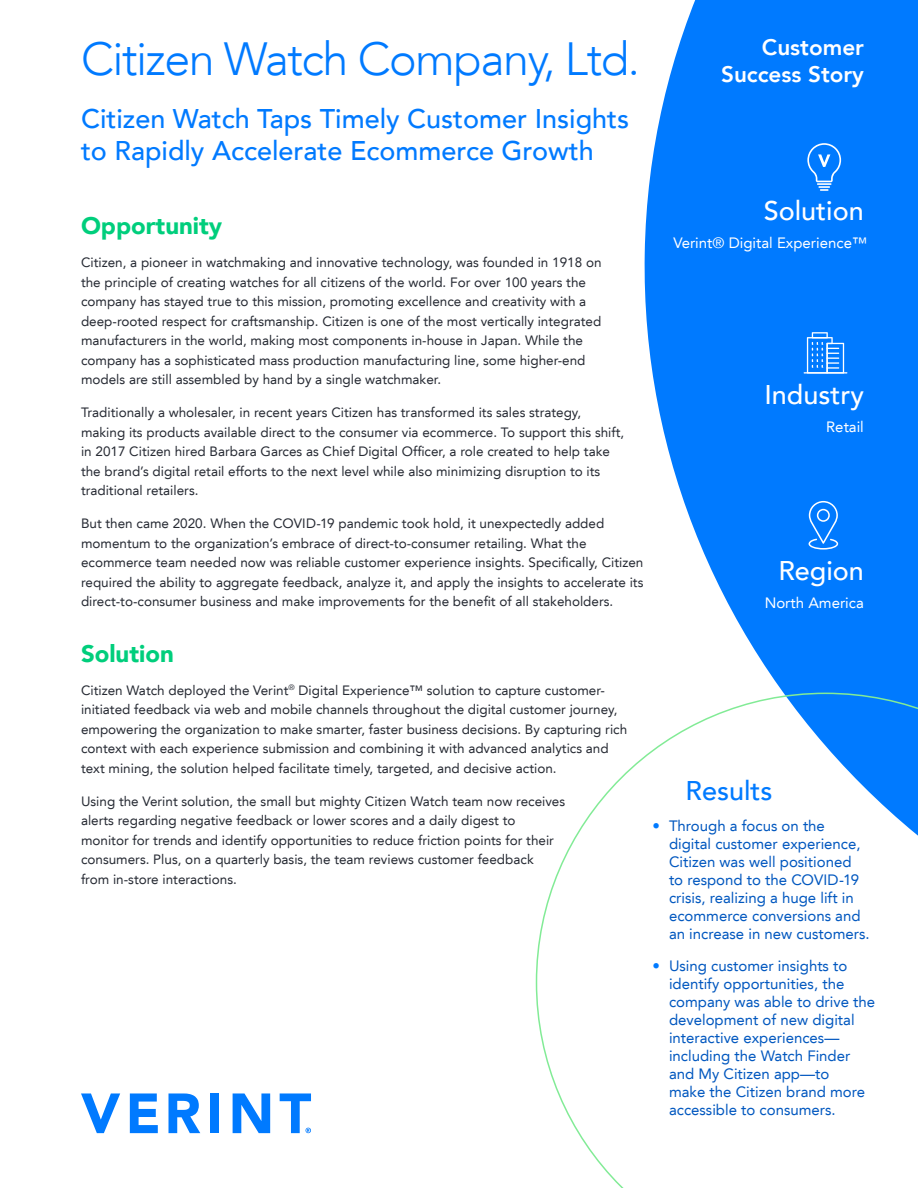
<style>
.page{position:relative;width:918px;height:1188px;background:#fff}
.page>*{position:absolute;margin:0;border:0;box-sizing:border-box;transform-origin:0 0}
.Title_32pt_Blue{font:300 46.5px "Avenir LT";letter-spacing:-.03em;color:#007aff}
.Results_Header{font:500 27px/32.4px "Avenir LT";color:#007aff}
.Side_Bar_Header{font:500 27px "Avenir LT";color:#fff}
.Section_Title{font:900 24px "Avenir LT";color:#00ce7c}
.t1{font:800 22.5px/27px "Avenir LT";color:#fff;text-align:right}
.t2{font:15px/18px "Avenir LT";color:#0057bf}
.Side_Bar_Copy{font:15px "Avenir LT";color:#fff}
.Body_copy{font:13.5px/19.5px "Avenir LT";color:#262a33}
.s1{color:#007aff}
</style>
<div class="page">
<svg style="left:81px;top:1093px;width:39px;height:40px"></svg>
<svg style="left:130px;top:1093px;width:28px;height:40px"></svg>
<svg style="left:169px;top:1093px;width:31px;height:40px"></svg>
<div style="left:210px;top:1093px;width:9px;height:40px;background:#007aff"></div>
<svg style="left:233px;top:1093px;width:37px;height:40px"></svg>
<svg style="left:280px;top:1093px;width:31px;height:40px"></svg>
<svg style="left:644px;top:0;width:274px;height:693px;background:#208bff"></svg>
<svg style="left:536px;top:693px;width:382px;height:495px"></svg>
<svg style="left:807px;top:143px;width:34px;height:48px;background:#2f92ff"></svg>
<hr style="left:804px;top:372px;width:43px;height:2px;background:#fff">
<svg style="left:807px;top:332px;width:37px;height:42px;background:#439dff"></svg>
<svg style="left:809px;top:501px;width:29px;height:49px"></svg>
<p class="Title_32pt_Blue" style="left:81px;top:32px;width:561px">Citizen Watch Company, Ltd.</p>
<p class="Results_Header" style="left:81px;top:103px;width:550px">Citizen Watch Taps Timely Customer Insights to Rapidly Accelerate Ecommerce Growth</p>
<p class="t1" style="left:721px;top:34px;width:144px">Customer<br>Success Story</p>
<p class="Section_Title" style="left:81px;top:211px;width:143px">Opportunity</p>
<p class="Body_copy" style="left:81px;top:253px;width:522px">Citizen, a pioneer in watchmaking and innovative technology, was founded in 1918 on the principle of creating watches for all citizens of the world. For over 100 years the company has stayed true to this mission, promoting excellence and creativity with a deep-rooted respect for craftsmanship. Citizen is one of the most vertically integrated manufacturers in the world, making most components in-house in Japan. While the company has a sophisticated mass production manufacturing line, some higher-end models are still assembled by hand by a single watchmaker.</p>
<p class="Body_copy" style="left:81px;top:403px;width:545px">Traditionally a wholesaler, in recent years Citizen has transformed its sales strategy, making its products available direct to the consumer via ecommerce. To support this shift, in 2017 Citizen hired Barbara Garces as Chief Digital Officer, a role created to help take the brand’s digital retail efforts to the next level while also minimizing disruption to its traditional retailers.</p>
<p class="Body_copy" style="left:81px;top:514px;width:564px">But then came 2020. When the COVID-19 pandemic took hold, it unexpectedly added momentum to the organization’s embrace of direct-to-consumer retailing. What the ecommerce team needed now was reliable customer experience insights. Specifically, Citizen required the ability to aggregate feedback, analyze it, and apply the insights to accelerate its direct-to-consumer business and make improvements for the benefit of all stakeholders.</p>
<p class="Section_Title" style="left:81px;top:639px;width:94px">Solution</p>
<p class="Body_copy" style="left:81px;top:681px;width:548px">Citizen Watch deployed the Verint<sup>®</sup> Digital Experience™ solution to capture customer&shy;initiated feedback via web and mobile channels throughout the digital customer journey, empowering the organization to make smarter, faster business decisions. By capturing rich context with each experience submission and combining it with advanced analytics and text mining, the solution helped facilitate timely, targeted, and decisive action.</p>
<p class="Body_copy" style="left:81px;top:792px;width:486px">Using the Verint solution, the small but mighty Citizen Watch team now receives alerts regarding negative feedback or lower scores and a daily digest to monitor for trends and identify opportunities to reduce friction points for their consumers. Plus, on a quarterly basis, the team reviews customer feedback from in-store interactions.</p>
<p class="Side_Bar_Header" style="left:764px;top:195px;width:102px">Solution</p>
<p class="Side_Bar_Copy" style="left:673px;top:234px;width:195px">Verint® Digital Experience™</p>
<p class="Side_Bar_Header" style="left:764px;top:379px;width:101px">Industry</p>
<p class="Side_Bar_Copy" style="left:826px;top:418px;width:39px">Retail</p>
<p class="Side_Bar_Header" style="left:778px;top:555px;width:87px">Region</p>
<p class="Side_Bar_Copy" style="left:765px;top:594px;width:101px">North America</p>
<p class="Results_Header" style="left:686px;top:775px;width:88px">Results</p>
<p class="t2" style="left:669px;top:817px;width:202px;text-indent:-16px"><span class="s1">•</span> Through a focus on the digital customer experience,<br>Citizen was well positioned<br>to respond to the COVID-19 crisis, realizing a huge lift in ecommerce conversions and an increase in new customers.</p>
<p class="t2" style="left:669px;top:957px;width:208px;text-indent:-16px"><span class="s1">•</span> Using customer insights to identify opportunities, the company was able to drive the development of new digital interactive experiences— including the Watch Finder and My Citizen app—to<br>make the Citizen brand more accessible to consumers.</p>
</div>
